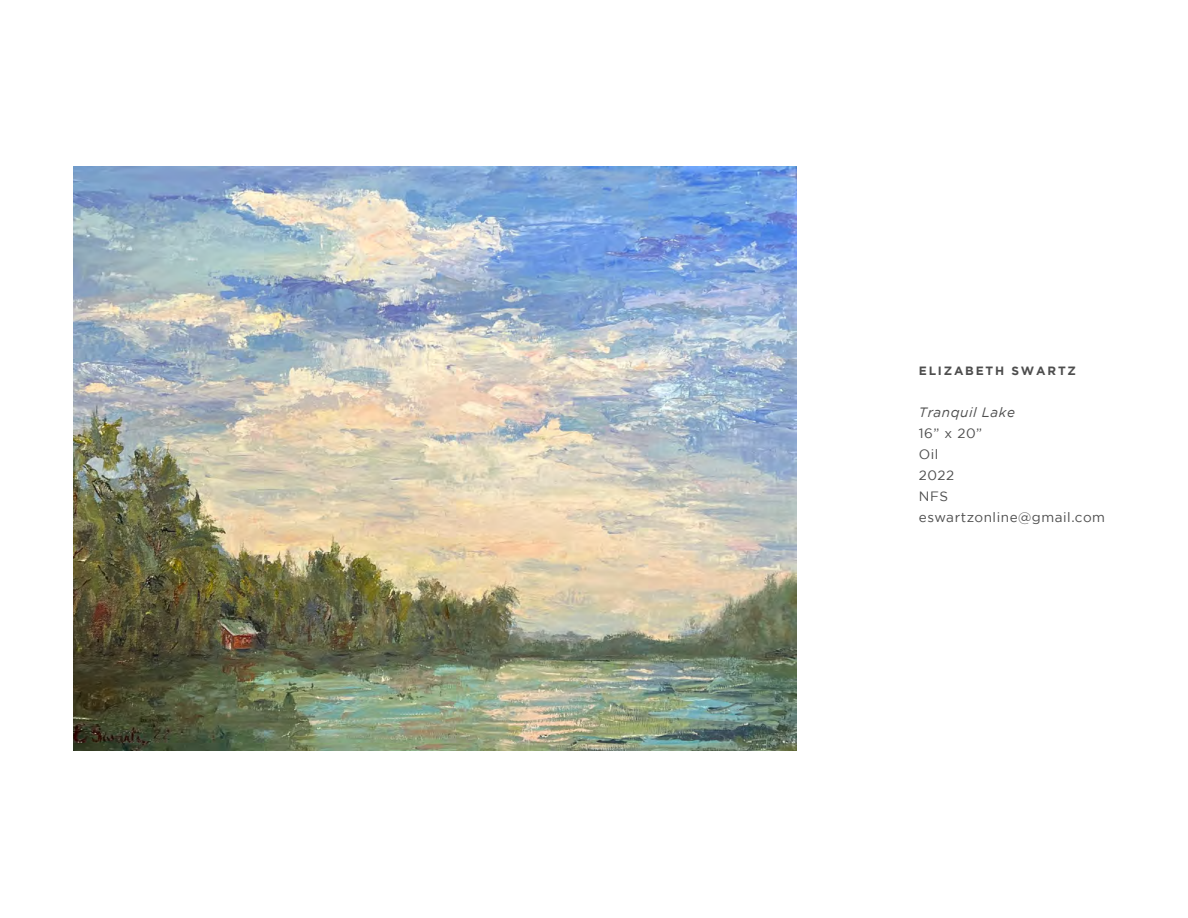
<style>
.page{position:relative;width:1188px;height:918px;background:#fff}
.page>*{position:absolute;margin:0;border:0;box-sizing:border-box;transform-origin:0 0}
.t1{font:13.5px/21px "Gotham";letter-spacing:.04em;color:#4d4d4d}
.t2{font:italic 13.5px "Gotham";letter-spacing:.04em;color:#4d4d4d}
.t3{font:700 12px "Gotham";letter-spacing:.15em;color:#4d4d4d}
</style>
<div class="page">
<img style="left:73px;top:166px;width:723px;height:584px">
<p class="t3" style="left:919px;top:364px;width:159px">ELIZABETH SWARTZ</p>
<p class="t2" style="left:919px;top:405px;width:98px">Tranquil Lake</p>
<p class="t1" style="left:919px;top:422px;width:188px">16” x 20”<br>Oil<br>2022<br>NFS eswartzonline@gmail.com</p>
</div>
